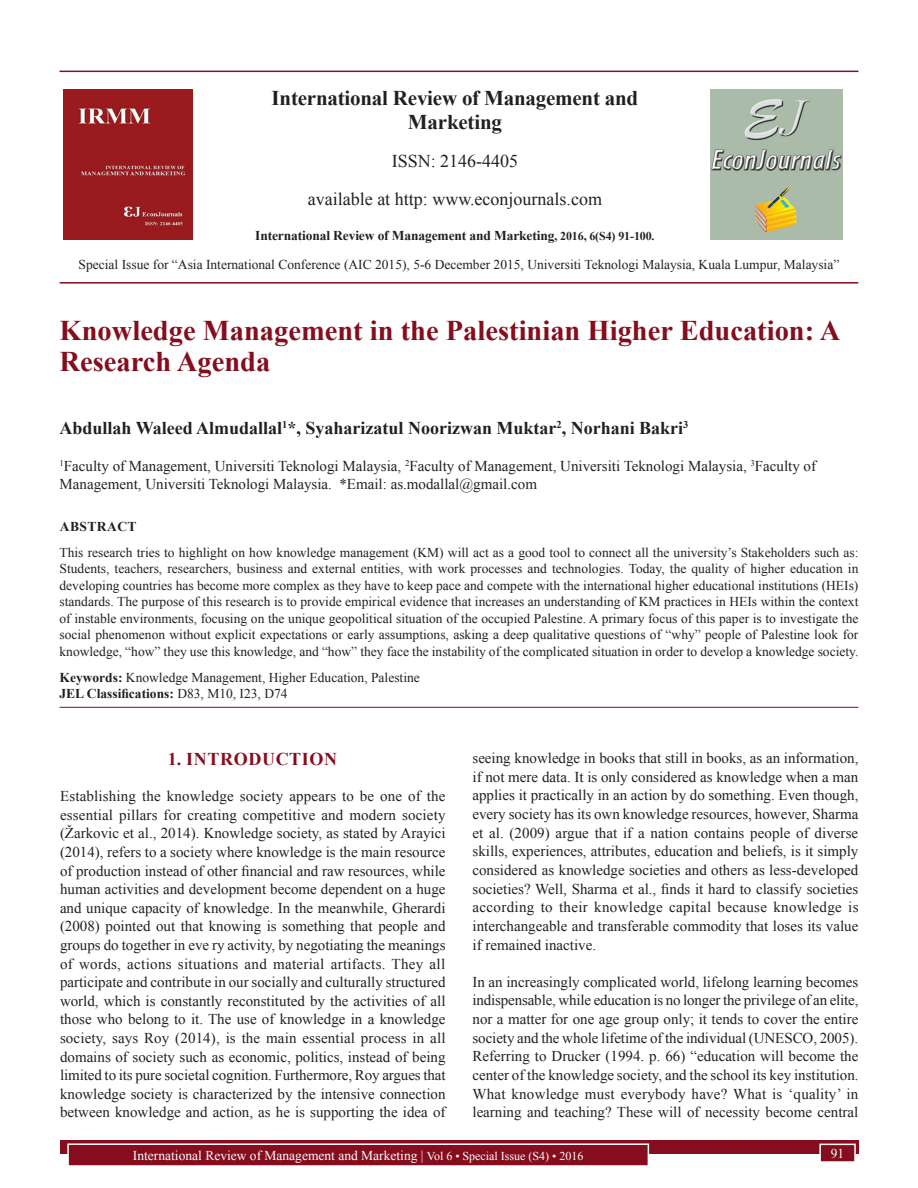
<style>
.page{position:relative;width:918px;height:1188px;background:#fff}
.page>*{position:absolute;margin:0;border:0;box-sizing:border-box;transform-origin:0 0}
.AT{font:700 28.5px/31.5px "Times New Roman";color:#850d1d}
.Issue_details{font:700 21px/24px "Times New Roman";letter-spacing:-.01em;color:#231f20;text-align:center}
.AU{font:700 18px "Times New Roman";color:#231f20}
.Issue_details-2{font:18px "Times New Roman";color:#231f20}
.t1{font:700 18px "Times New Roman";letter-spacing:.035em;color:#850d1d}
.TX{font:15px/18.6px "Times New Roman";color:#231f20;text-align:justify}
.AFF{font:15px/18px "Times New Roman";color:#231f20}
.ABS{font:13.5px/16.5px "Times New Roman";color:#231f20;text-align:justify}
.KWD{font:13.5px/16.2px "Times New Roman";color:#231f20}
.Folio{font:13.5px "Times New Roman";color:#fff}
.Issue_details-3{font:700 13.5px "Times New Roman";letter-spacing:-.01em;color:#231f20}
.ABSH{font:700 13.5px "Times New Roman";letter-spacing:.035em;color:#231f20}
.s1{font-size:12px}
.s2{font-weight:700}
</style>
<div class="page">
<div style="left:60px;top:1140px;width:798px;height:13px;background:#850d1d"></div>
<div style="left:68px;top:1144px;width:580px;height:22px;background:#850d1d"></div>
<div style="left:67px;top:1143px;width:582px;height:24px;border:2px solid #fff"></div>
<div style="left:820px;top:1144px;width:35px;height:18px;background:#850d1d"></div>
<div style="left:819px;top:1144px;width:37px;height:19px;border:2px solid #fff"></div>
<hr style="left:60px;top:71px;width:798px;height:1px;background:#850d1d">
<img style="left:64px;top:89px;width:129px;height:151px">
<img style="left:711px;top:89px;width:132px;height:150px">
<hr style="left:60px;top:282px;width:798px;height:2px;background:#850d1d">
<hr style="left:60px;top:707px;width:798px;height:1px;background:#850d1d">
<p class="Issue_details" style="left:272px;top:85px;width:368px">International Review of Management and<br>Marketing</p>
<p class="Issue_details-2" style="left:392px;top:148px;width:128px">ISSN: 2146-4405</p>
<p class="Issue_details-2" style="left:308px;top:186px;width:296px">available at http: www.econjournals.com</p>
<p class="Issue_details-3" style="left:255px;top:226px;width:401px">International Review of Management and Marketing<span class="s1">, 2016, 6(S4) 91-100.</span></p>
<p class="ABS" style="left:79px;top:256px;width:762px">Special Issue for “Asia International Conference (AIC 2015), 5-6 December 2015, Universiti Teknologi Malaysia, Kuala Lumpur, Malaysia”</p>
<p class="AT" style="left:60px;top:314px;width:782px">Knowledge Management in the Palestinian Higher Education: A<br>Research Agenda</p>
<p class="AU" style="left:60px;top:415px;width:630px">Abdullah Waleed Almudallal<sup>1</sup>*, Syaharizatul Noorizwan Muktar<sup>2</sup>, Norhani Bakri<sup>3</sup></p>
<p class="AFF" style="left:60px;top:457px;width:758px"><sup>1</sup>Faculty of Management, Universiti Teknologi Malaysia, <sup>2</sup>Faculty of Management, Universiti Teknologi Malaysia, <sup>3</sup>Faculty of<br>Management, Universiti Teknologi Malaysia. *Email: as.modallal@gmail.com</p>
<p class="ABSH" style="left:60px;top:517px;width:78px">ABSTRACT</p>
<p class="ABS" style="left:60px;top:543px;width:800px">This research tries to highlight on how knowledge management (KM) will act as a good tool to connect all the university’s Stakeholders such as:<br>Students, teachers, researchers, business and external entities, with work processes and technologies. Today, the quality of higher education in developing countries has become more complex as they have to keep pace and compete with the international higher educational institutions (HEIs) standards. The purpose of this research is to provide empirical evidence that increases an understanding of KM practices in HEIs within the context of instable environments, focusing on the unique geopolitical situation of the occupied Palestine. A primary focus of this paper is to investigate the social phenomenon without explicit expectations or early assumptions, asking a deep qualitative questions of “why” people of Palestine look for knowledge, “how” they use this knowledge, and “how” they face the instability of the complicated situation in order to develop a knowledge society.</p>
<p class="KWD" style="left:60px;top:669px;width:362px"><span class="s2">Keywords:</span> Knowledge Management, Higher Education, Palestine<br><span class="s2">JEL Classifications:</span> D83, M10, I23, D74</p>
<h1 class="t1" style="left:168px;top:746px;width:171px">1. INTRODUCTION</h1>
<p class="TX" style="left:60px;top:786px;width:387px">Establishing the knowledge society appears to be one of the essential pillars for creating competitive and modern society (Žarkovic et al., 2014). Knowledge society, as stated by Arayici (2014), refers to a society where knowledge is the main resource of production instead of other financial and raw resources, while human activities and development become dependent on a huge and unique capacity of knowledge. In the meanwhile, Gherardi (2008) pointed out that knowing is something that people and groups do together in eve ry activity, by negotiating the meanings of words, actions situations and material artifacts. They all participate and contribute in our socially and culturally structured world, which is constantly reconstituted by the activities of all those who belong to it. The use of knowledge in a knowledge society, says Roy (2014), is the main essential process in all domains of society such as economic, politics, instead of being limited to its pure societal cognition. Furthermore, Roy argues that knowledge society is characterized by the intensive connection between knowledge and action, as he is supporting the idea of</p>
<p class="TX" style="left:472px;top:748px;width:388px">seeing knowledge in books that still in books, as an information, if not mere data. It is only considered as knowledge when a man applies it practically in an action by do something. Even though, every society has its own knowledge resources, however, Sharma et al. (2009) argue that if a nation contains people of diverse skills, experiences, attributes, education and beliefs, is it simply considered as knowledge societies and others as less-developed societies? Well, Sharma et al., finds it hard to classify societies according to their knowledge capital because knowledge is interchangeable and transferable commodity that loses its value if remained inactive.</p>
<p class="TX" style="left:472px;top:972px;width:388px">In an increasingly complicated world, lifelong learning becomes indispensable, while education is no longer the privilege of an elite, nor a matter for one age group only; it tends to cover the entire society and the whole lifetime of the individual (UNESCO, 2005).<br>Referring to Drucker (1994. p. 66) “education will become the center of the knowledge society, and the school its key institution.<br>What knowledge must everybody have? What is ‘quality’ in learning and teaching? These will of necessity become central</p>
<p class="Folio" style="left:133px;top:1146px;width:452px">International Review of Management and Marketing | <span class="s1">Vol 6 • Special Issue (S4) • 2016</span></p>
<p class="Folio" style="left:831px;top:1144px;width:15px">91</p>
</div>
